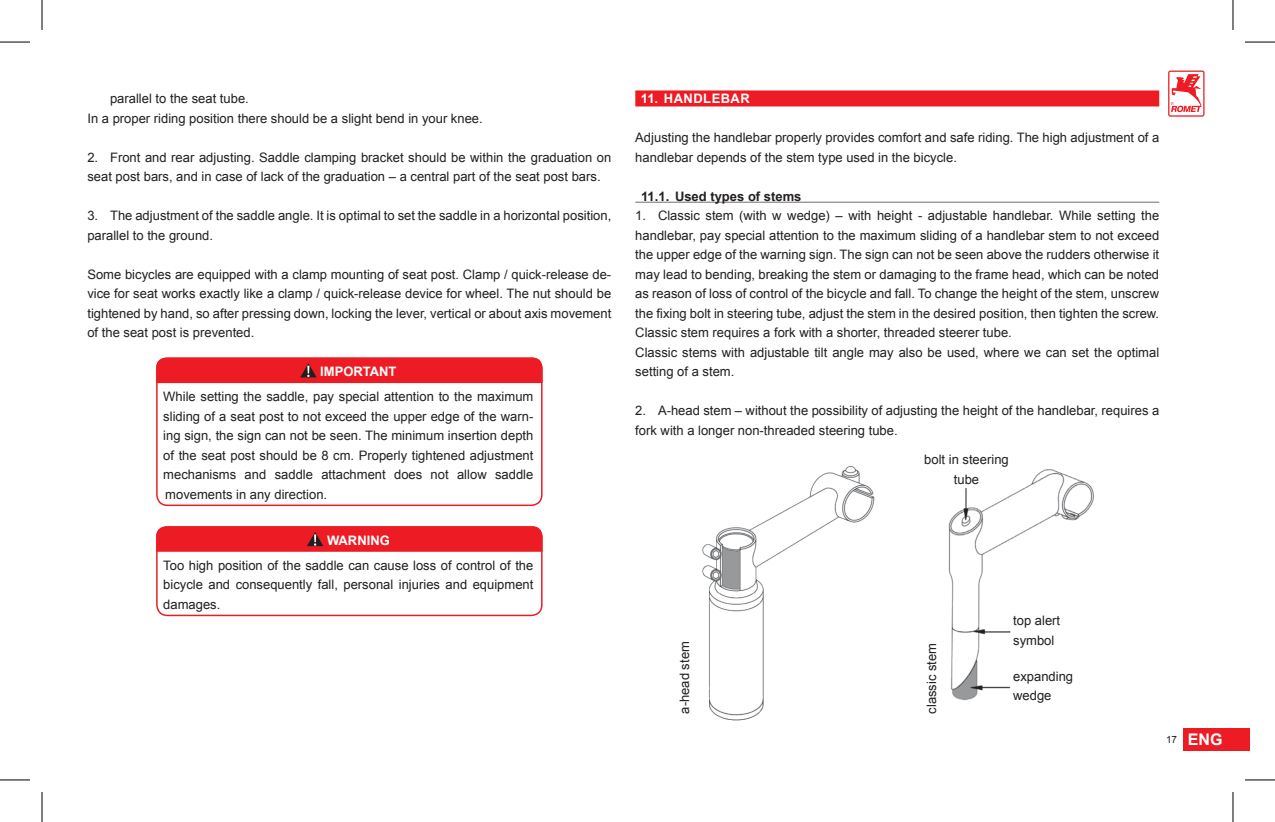
<style>
.page{position:relative;width:1275px;height:822px;background:#fff}
.page>*{position:absolute;margin:0;border:0;box-sizing:border-box;transform-origin:0 0}
.t1{font:700 16px "Arial";color:#fff}
.treść{font:13px/19.6px "Arial";color:#231f20}
.t2{font:700 13px "Arial";color:#231f20}
.t3{font:700 13px "Arial";letter-spacing:.035em;color:#fff}
.s1{font-weight:700;color:#fff}
.s2{font-weight:400;font-size:10px;color:#231f20}
</style>
<div class="page">
<div style="left:1183px;top:727px;width:67px;height:23px;background:#ed1c24"></div>
<svg style="left:1168px;top:70px;width:36px;height:47px"></svg>
<div style="left:156px;top:357px;width:386px;height:26px;background:#ed1c24"></div>
<div style="left:156px;top:357px;width:386px;height:148px;border:2px solid #ed1c24;border-radius:11px"></div>
<div style="left:156px;top:526px;width:386px;height:25px;background:#ed1c24"></div>
<div style="left:156px;top:526px;width:386px;height:89px;border:2px solid #ed1c24;border-radius:11px"></div>
<div style="left:635px;top:90px;width:524px;height:16px;background:#ed1c24"></div>
<hr style="left:635px;top:201px;width:524px;height:1px;background:#6d6f71">
<img style="left:948px;top:469px;width:146px;height:232px">
<img style="left:702px;top:466px;width:173px;height:254px">
<hr style="left:0;top:42px;width:30px;height:1px;background:#000">
<hr style="left:1245px;top:42px;width:30px;height:1px;background:#000">
<hr style="left:0;top:779px;width:30px;height:1px;background:#000">
<hr style="left:1245px;top:779px;width:30px;height:1px;background:#000">
<hr style="left:42px;top:0;width:1px;height:30px;background:#000">
<hr style="left:42px;top:791px;width:1px;height:30px;background:#000">
<hr style="left:1232px;top:0;width:1px;height:30px;background:#000">
<hr style="left:1232px;top:791px;width:1px;height:30px;background:#000">
<p class="treść" style="left:110px;top:89px;width:140px">parallel to the seat tube.</p>
<p class="treść" style="left:87px;top:108px;width:397px">In a proper riding position there should be a slight bend in your knee.</p>
<p class="treść" style="left:87px;top:147px;width:525px">2. Front and rear adjusting. Saddle clamping bracket should be within the graduation on seat post bars, and in case of lack of the graduation – a central part of the seat post bars.</p>
<p class="treść" style="left:87px;top:206px;width:525px">3. The adjustment of the saddle angle. It is optimal to set the saddle in a horizontal position, parallel to the ground.</p>
<p class="treść" style="left:87px;top:264px;width:525px;text-align:justify">Some bicycles are equipped with a clamp mounting of seat post. Clamp / quick-release de&shy;vice for seat works exactly like a clamp / quick-release device for wheel. The nut should be tightened by hand, so after pressing down, locking the lever, vertical or about axis movement of the seat post is prevented.</p>
<p class="treść" style="left:163px;top:358px;width:371px;line-height:25.2px;text-indent:157px"><span class="s1">IMPORTANT<br></span>While setting the saddle, pay special attention to the maximum</p>
<p class="treść" style="left:163px;top:406px;width:371px;text-align:justify">sliding of a seat post to not exceed the upper edge of the warn&shy;ing sign, the sign can not be seen. The minimum insertion depth of the seat post should be 8 cm. Properly tightened adjustment mechanisms and saddle attachment does not allow saddle movements in any direction.</p>
<p class="treść" style="left:163px;top:527px;width:371px;line-height:25.2px;text-indent:164px"><span class="s1">WARNING<br></span>Too high position of the saddle can cause loss of control of the</p>
<p class="treść" style="left:163px;top:574px;width:371px">bicycle and consequently fall, personal injuries and equipment damages.</p>
<p class="t3" style="left:641px;top:89px;width:110px">11. HANDLEBAR</p>
<p class="treść" style="left:635px;top:128px;width:525px">Adjusting the handlebar properly provides comfort and safe riding. The high adjustment of a handlebar depends of the stem type used in the bicycle.</p>
<p class="t2" style="left:641px;top:187px;width:162px">11.1. Used types of stems</p>
<p class="treść" style="left:635px;top:206px;width:525px;text-align:justify">1. Classic stem (with w wedge) – with height - adjustable handlebar. While setting the handlebar, pay special attention to the maximum sliding of a handlebar stem to not exceed the upper edge of the warning sign. The sign can not be seen above the rudders otherwise it may lead to bending, breaking the stem or damaging to the frame head, which can be noted as reason of loss of control of the bicycle and fall. To change the height of the stem, unscrew the fixing bolt in steering tube, adjust the stem in the desired position, then tighten the screw.<br>Classic stem requires a fork with a shorter, threaded steerer tube.</p>
<p class="treść" style="left:635px;top:342px;width:525px">Classic stems with adjustable tilt angle may also be used, where we can set the optimal setting of a stem.</p>
<p class="treść" style="left:635px;top:401px;width:525px">2. A-head stem – without the possibility of adjusting the height of the handlebar, requires a fork with a longer non-threaded steering tube.</p>
<p class="treść" style="left:924px;top:449px;width:86px;text-align:center">bolt in steering tube</p>
<p class="treść" style="left:675px;top:713px;width:74px;rotate:-90deg">a-head stem</p>
<p class="treść" style="left:922px;top:713px;width:72px;rotate:-90deg">classic stem</p>
<p class="treść" style="left:1013px;top:610px;width:48px">top alert symbol</p>
<p class="treść" style="left:1013px;top:666px;width:61px">expanding wedge</p>
<p class="t1" style="left:1166px;top:728px;width:58px"><span class="s2">17</span> ENG</p>
</div>
